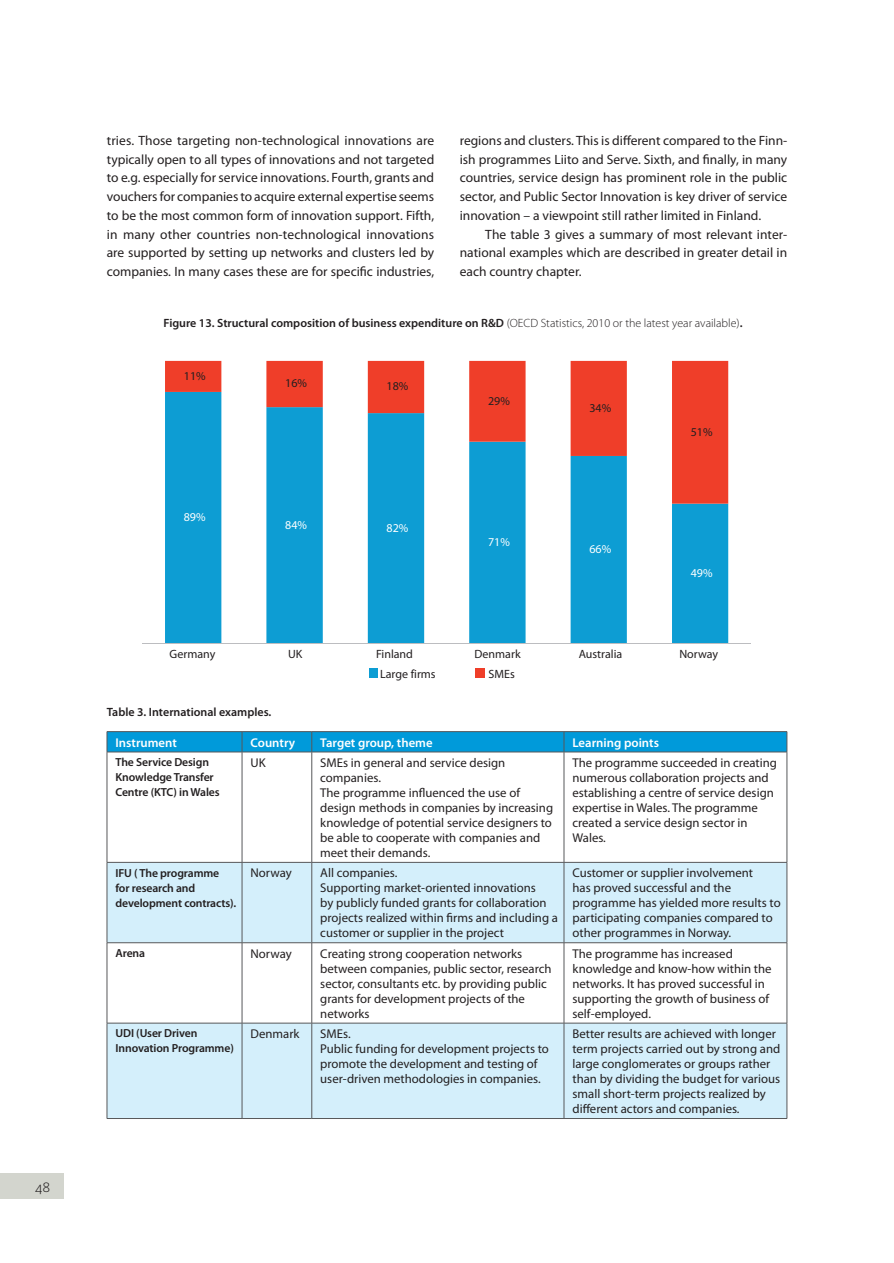
<style>
.page{position:relative;width:894px;height:1263px;background:#fff}
.page>*{position:absolute;margin:0;border:0;box-sizing:border-box;transform-origin:0 0}
.t1{font:13.5px/18.8px "Myriad Pro";color:#231f20;text-align:justify}
.t2{font:300 13.5px "Daxline Pro";color:#231f20}
.t3{font:12.75px/15px "Myriad Pro";color:#231f20}
.t4{font:600 12.75px "Myriad Pro";color:#fff}
.t5{font:600 12px "Myriad Pro";color:#231f20}
.t6{font:12px "Myriad Pro";color:#231f20}
.t7{font:12px "Myriad Pro";color:#fff}
.t8{font:600 11.7px/15px "Myriad Pro";letter-spacing:-.01em;color:#231f20}
.s1{font-weight:300}
</style>
<div class="page">
<div style="left:0;top:1174px;width:64px;height:25px;background:#d3d5ce"></div>
<svg style="left:165px;top:504px;width:563px;height:139px;fill:#0d9dd3"></svg>
<svg style="left:165px;top:361px;width:563px;height:143px"></svg>
<hr style="left:142px;top:643px;width:609px;height:1px;background:#bcbdc0">
<div style="left:369px;top:668px;width:8px;height:10px;background:#0d9dd3"></div>
<div style="left:476px;top:668px;width:9px;height:10px;background:#ef3e29"></div>
<svg style="left:108px;top:863px;width:678px;height:255px;fill:#d4effb"></svg>
<svg style="left:107px;top:731px;width:680px;height:21px;background:#0795d0"></svg>
<hr style="left:107px;top:752px;width:135px;height:1px;background:#57585a">
<hr style="left:107px;top:752px;width:1px;height:110px;background:#57585a">
<hr style="left:242px;top:752px;width:70px;height:1px;background:#57585a">
<hr style="left:242px;top:752px;width:1px;height:110px;background:#57585a">
<hr style="left:312px;top:752px;width:252px;height:1px;background:#57585a">
<hr style="left:311px;top:752px;width:1px;height:110px;background:#57585a">
<hr style="left:564px;top:752px;width:223px;height:1px;background:#57585a">
<hr style="left:564px;top:752px;width:1px;height:110px;background:#57585a">
<hr style="left:786px;top:752px;width:1px;height:110px;background:#57585a">
<hr style="left:107px;top:862px;width:135px;height:1px;background:#57585a">
<hr style="left:107px;top:862px;width:1px;height:80px;background:#57585a">
<hr style="left:242px;top:862px;width:70px;height:1px;background:#57585a">
<hr style="left:242px;top:862px;width:1px;height:80px;background:#57585a">
<hr style="left:312px;top:862px;width:252px;height:1px;background:#57585a">
<hr style="left:311px;top:862px;width:1px;height:80px;background:#57585a">
<hr style="left:564px;top:862px;width:223px;height:1px;background:#57585a">
<hr style="left:564px;top:862px;width:1px;height:80px;background:#57585a">
<hr style="left:786px;top:862px;width:1px;height:80px;background:#57585a">
<hr style="left:107px;top:942px;width:135px;height:1px;background:#57585a">
<hr style="left:107px;top:943px;width:1px;height:80px;background:#57585a">
<hr style="left:242px;top:942px;width:70px;height:1px;background:#57585a">
<hr style="left:242px;top:943px;width:1px;height:80px;background:#57585a">
<hr style="left:312px;top:942px;width:252px;height:1px;background:#57585a">
<hr style="left:311px;top:943px;width:1px;height:80px;background:#57585a">
<hr style="left:564px;top:942px;width:223px;height:1px;background:#57585a">
<hr style="left:564px;top:943px;width:1px;height:80px;background:#57585a">
<hr style="left:786px;top:943px;width:1px;height:80px;background:#57585a">
<hr style="left:107px;top:1023px;width:135px;height:1px;background:#57585a">
<hr style="left:107px;top:1023px;width:1px;height:95px;background:#57585a">
<hr style="left:242px;top:1023px;width:70px;height:1px;background:#57585a">
<hr style="left:242px;top:1023px;width:1px;height:95px;background:#57585a">
<hr style="left:312px;top:1023px;width:252px;height:1px;background:#57585a">
<hr style="left:311px;top:1023px;width:1px;height:95px;background:#57585a">
<hr style="left:564px;top:1023px;width:223px;height:1px;background:#57585a">
<hr style="left:564px;top:1023px;width:1px;height:95px;background:#57585a">
<hr style="left:786px;top:1023px;width:1px;height:95px;background:#57585a">
<hr style="left:107px;top:1118px;width:135px;height:1px;background:#57585a">
<hr style="left:242px;top:1118px;width:70px;height:1px;background:#57585a">
<hr style="left:312px;top:1118px;width:252px;height:1px;background:#57585a">
<hr style="left:564px;top:1118px;width:223px;height:1px;background:#57585a">
<p class="t2" style="left:35px;top:1178px;width:17px">48</p>
<p class="t1" style="left:107px;top:131px;width:329px">tries. Those targeting non-technological innovations are typically open to all types of innovations and not targeted to e.g. especially for service innovations. Fourth, grants and vouchers for companies to acquire external expertise seems to be the most common form of innovation support. Fifth, in many other countries non-technological innovations are supported by setting up networks and clusters led by companies. In many cases these are for specific industries,</p>
<p class="t1" style="left:460px;top:131px;width:329px">regions and clusters. This is different compared to the Finn&shy;ish programmes Liito and Serve. Sixth, and finally, in many countries, service design has prominent role in the public sector, and Public Sector Innovation is key driver of service innovation – a viewpoint still rather limited in Finland.</p>
<p class="t1" style="left:460px;top:225px;width:329px;text-indent:26px">The table 3 gives a summary of most relevant inter&shy;national examples which are described in greater detail in each country chapter.</p>
<p class="t5" style="left:163px;top:316px;width:581px">Figure 13. Structural composition of business expenditure on R&amp;D <span class="s1">(OECD Statistics, 2010 or the latest year available)</span>.</p>
<p class="t6" style="left:184px;top:371px;width:23px">11%</p>
<p class="t7" style="left:184px;top:512px;width:23px">89%</p>
<p class="t6" style="left:285px;top:379px;width:23px">16%</p>
<p class="t6" style="left:387px;top:382px;width:23px">18%</p>
<p class="t7" style="left:285px;top:520px;width:23px">84%</p>
<p class="t7" style="left:387px;top:523px;width:23px">82%</p>
<p class="t6" style="left:488px;top:396px;width:23px">29%</p>
<p class="t7" style="left:488px;top:537px;width:23px">71%</p>
<p class="t6" style="left:589px;top:403px;width:23px">34%</p>
<p class="t7" style="left:589px;top:544px;width:23px">66%</p>
<p class="t6" style="left:691px;top:427px;width:23px">51%</p>
<p class="t7" style="left:691px;top:568px;width:23px">49%</p>
<p class="t6" style="left:170px;top:649px;width:47px">Germany</p>
<p class="t6" style="left:288px;top:649px;width:16px">UK</p>
<p class="t6" style="left:376px;top:649px;width:39px">Finland</p>
<p class="t6" style="left:475px;top:649px;width:48px">Denmark</p>
<p class="t6" style="left:579px;top:649px;width:45px">Australia</p>
<p class="t6" style="left:679px;top:649px;width:40px">Norway</p>
<p class="t6" style="left:380px;top:669px;width:57px">Large firms</p>
<p class="t6" style="left:488px;top:669px;width:28px">SMEs</p>
<p class="t5" style="left:107px;top:706px;width:166px">Table 3. International examples.</p>
<p class="t4" style="left:115px;top:735px;width:63px">Instrument</p>
<p class="t4" style="left:250px;top:735px;width:46px">Country</p>
<p class="t4" style="left:320px;top:735px;width:114px">Target group, theme</p>
<p class="t4" style="left:572px;top:735px;width:88px">Learning points</p>
<p class="t8" style="left:115px;top:755px;width:106px">The Service Design<br>Knowledge Transfer<br>Centre (KTC) in Wales</p>
<p class="t3" style="left:250px;top:755px;width:17px">UK</p>
<p class="t3" style="left:320px;top:755px;width:234px">SMEs in general and service design companies.<br>The programme influenced the use of design methods in companies by increasing knowledge of potential service designers to be able to cooperate with companies and meet their demands.</p>
<p class="t3" style="left:572px;top:755px;width:206px">The programme succeeded in creating numerous collaboration projects and establishing a centre of service design expertise in Wales. The programme created a service design sector in<br>Wales.</p>
<p class="t8" style="left:115px;top:865px;width:122px">IFU ( The programme for research and development contracts).</p>
<p class="t3" style="left:250px;top:866px;width:43px">Norway</p>
<p class="t3" style="left:320px;top:866px;width:239px">All companies.<br>Supporting market-oriented innovations<br>by publicly funded grants for collaboration projects realized within firms and including a customer or supplier in the project</p>
<p class="t3" style="left:572px;top:866px;width:210px">Customer or supplier involvement<br>has proved successful and the programme has yielded more results to participating companies compared to other programmes in Norway.</p>
<p class="t8" style="left:115px;top:946px;width:31px">Arena</p>
<p class="t3" style="left:250px;top:946px;width:43px">Norway</p>
<p class="t3" style="left:320px;top:946px;width:233px">Creating strong cooperation networks between companies, public sector, research sector, consultants etc. by providing public grants for development projects of the networks</p>
<p class="t3" style="left:572px;top:946px;width:201px">The programme has increased knowledge and know-how within the networks. It has proved successful in supporting the growth of business of self-employed.</p>
<p class="t8" style="left:115px;top:1026px;width:120px">UDI (User Driven<br>Innovation Programme)</p>
<p class="t3" style="left:250px;top:1026px;width:50px">Denmark</p>
<p class="t3" style="left:320px;top:1026px;width:230px">SMEs.<br>Public funding for development projects to promote the development and testing of user-driven methodologies in companies.</p>
<p class="t3" style="left:572px;top:1026px;width:209px">Better results are achieved with longer term projects carried out by strong and large conglomerates or groups rather than by dividing the budget for various small short-term projects realized by different actors and companies.</p>
</div>
